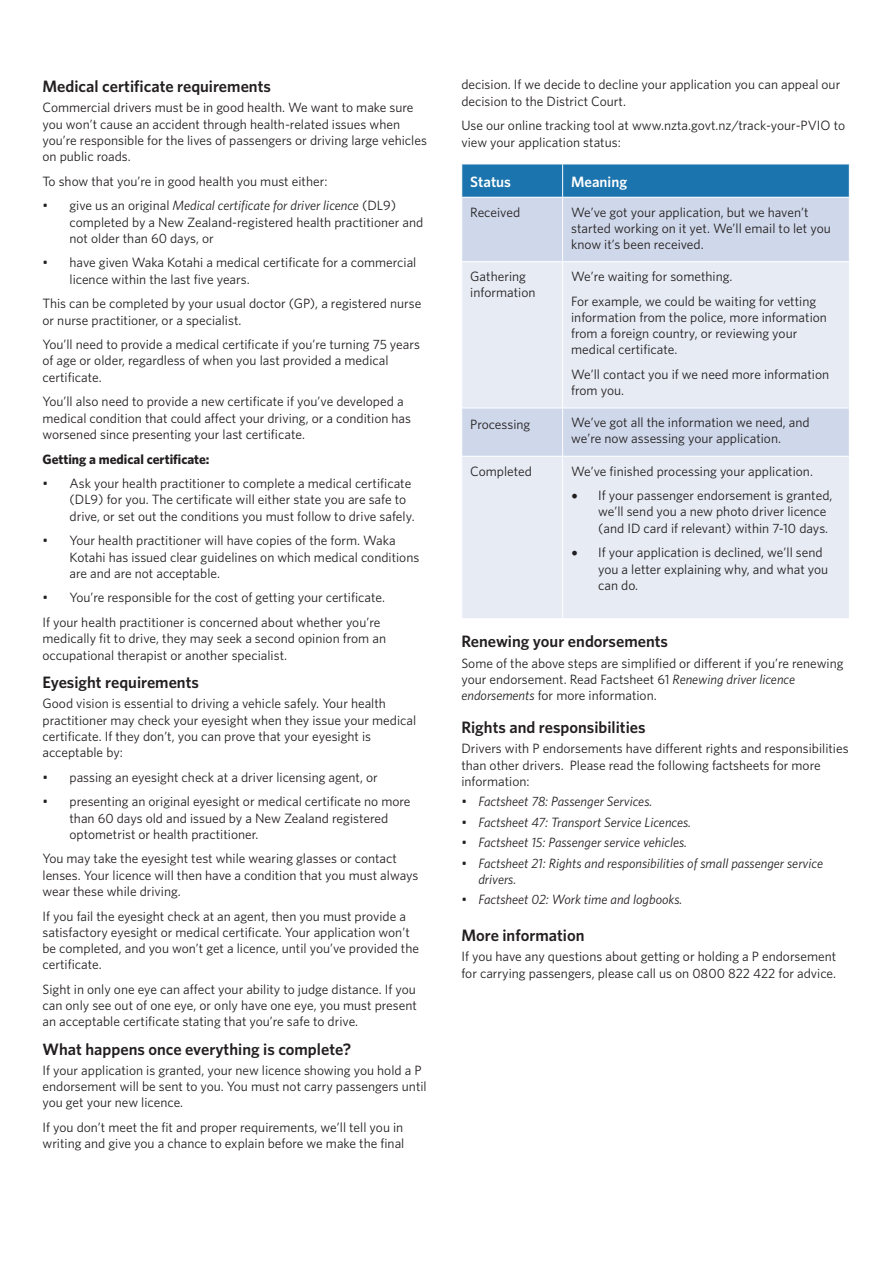
<style>
.page{position:relative;width:893px;height:1263px;background:#fff}
.page>*{position:absolute;margin:0;border:0;box-sizing:border-box;transform-origin:0 0}
.Bulleted_list{font:600 16.5px "Whitney";color:#231f20}
.t1{font:600 15px "Whitney";color:#fff}
.Bulleted_list-2{font:13.5px/16.2px "Whitney";color:#231f20}
.t2{font:italic 13.5px/16.2px "Whitney";color:#231f20}
.Bulleted_list-3{font:700 13.5px "Whitney";color:#231f20}
.s1{font-style:italic}
.s2{font-family:"Minion Pro";font-size:18px}
.s3{font-style:normal}
</style>
<div class="page">
<div style="left:462px;top:165px;width:387px;height:32px;background:#1b74ae"></div>
<div style="left:462px;top:198px;width:387px;height:63px;background:#cfd8ea"></div>
<svg style="left:462px;top:262px;width:387px;height:356px;background:#e3e8f2"></svg>
<hr style="left:562px;top:164px;width:1px;height:33px;background:#fff">
<hr style="left:562px;top:198px;width:1px;height:63px;background:#fff">
<hr style="left:562px;top:262px;width:1px;height:146px;background:#fff">
<hr style="left:461px;top:408px;width:102px;height:1px;background:#fff">
<hr style="left:563px;top:408px;width:287px;height:1px;background:#fff">
<hr style="left:562px;top:408px;width:1px;height:48px;background:#fff">
<hr style="left:461px;top:456px;width:102px;height:1px;background:#fff">
<hr style="left:563px;top:456px;width:287px;height:1px;background:#fff">
<hr style="left:562px;top:457px;width:1px;height:161px;background:#fff">
<p class="Bulleted_list" style="left:43px;top:75px;width:230px">Medical certificate requirements</p>
<p class="Bulleted_list-2" style="left:43px;top:99px;width:386px">Commercial drivers must be in good health. We want to make sure you won’t cause an accident through health-related issues when you’re responsible for the lives of passengers or driving large vehicles on public roads.</p>
<p class="Bulleted_list-2" style="left:43px;top:172px;width:286px">To show that you’re in good health you must either:</p>
<p class="Bulleted_list-2" style="left:70px;top:197px;width:355px;text-indent:-27px">• give us an original <span class="s1">Medical certificate for driver licence</span> (DL9) completed by a New Zealand-registered health practitioner and not older than 60 days, or</p>
<p class="Bulleted_list-2" style="left:70px;top:254px;width:348px;text-indent:-27px">• have given Waka Kotahi a medical certificate for a commercial licence within the last five years.</p>
<p class="Bulleted_list-2" style="left:43px;top:295px;width:380px">This can be completed by your usual doctor (GP), a registered nurse or nurse practitioner, or a specialist.</p>
<p class="Bulleted_list-2" style="left:43px;top:336px;width:379px">You’ll need to provide a medical certificate if you’re turning 75 years of age or older, regardless of when you last provided a medical certificate.</p>
<p class="Bulleted_list-2" style="left:43px;top:393px;width:370px">You’ll also need to provide a new certificate if you’ve developed a medical condition that could affect your driving, or a condition has worsened since presenting your last certificate.</p>
<p class="Bulleted_list-3" style="left:43px;top:450px;width:169px">Getting a medical certificate:</p>
<p class="Bulleted_list-2" style="left:70px;top:475px;width:347px;text-indent:-27px">• Ask your health practitioner to complete a medical certificate (DL9) for you. The certificate will either state you are safe to drive, or set out the conditions you must follow to drive safely.</p>
<p class="Bulleted_list-2" style="left:70px;top:532px;width:351px;text-indent:-27px">• Your health practitioner will have copies of the form. Waka<br>Kotahi has issued clear guidelines on which medical conditions are and are not acceptable.</p>
<p class="Bulleted_list-2" style="left:43px;top:589px;width:344px">• You’re responsible for the cost of getting your certificate.</p>
<p class="Bulleted_list-2" style="left:43px;top:614px;width:345px">If your health practitioner is concerned about whether you’re medically fit to drive, they may seek a second opinion from an occupational therapist or another specialist.</p>
<p class="Bulleted_list" style="left:43px;top:671px;width:158px">Eyesight requirements</p>
<p class="Bulleted_list-2" style="left:43px;top:695px;width:375px">Good vision is essential to driving a vehicle safely. Your health practitioner may check your eyesight when they issue your medical certificate. If they don’t, you can prove that your eyesight is acceptable by:</p>
<p class="Bulleted_list-2" style="left:43px;top:768px;width:337px">• passing an eyesight check at a driver licensing agent, or</p>
<p class="Bulleted_list-2" style="left:70px;top:793px;width:343px;text-indent:-27px">• presenting an original eyesight or medical certificate no more than 60 days old and issued by a New Zealand registered optometrist or health practitioner.</p>
<p class="Bulleted_list-2" style="left:43px;top:850px;width:377px">You may take the eyesight test while wearing glasses or contact lenses. Your licence will then have a condition that you must always wear these while driving.</p>
<p class="Bulleted_list-2" style="left:43px;top:907px;width:378px">If you fail the eyesight check at an agent, then you must provide a satisfactory eyesight or medical certificate. Your application won’t be completed, and you won’t get a licence, until you’ve provided the certificate.</p>
<p class="Bulleted_list-2" style="left:43px;top:981px;width:376px;text-align:justify">Sight in only one eye can affect your ability to judge distance. If you can only see out of one eye, or only have one eye, you must present an acceptable certificate stating that you’re safe to drive.</p>
<p class="Bulleted_list" style="left:43px;top:1038px;width:310px">What happens once everything is complete?</p>
<p class="Bulleted_list-2" style="left:43px;top:1062px;width:386px">If your application is granted, your new licence showing you hold a P endorsement will be sent to you. You must not carry passengers until you get your new licence.</p>
<p class="Bulleted_list-2" style="left:43px;top:1119px;width:363px">If you don’t meet the fit and proper requirements, we’ll tell you in writing and give you a chance to explain before we make the final</p>
<p class="Bulleted_list-2" style="left:461px;top:76px;width:380px">decision. If we decide to decline your application you can appeal our decision to the District Court.</p>
<p class="Bulleted_list-2" style="left:461px;top:117px;width:385px">Use our online tracking tool at www.nzta.govt.nz/track-your-PVIO to view your application status:</p>
<p class="t1" style="left:470px;top:172px;width:42px">Status</p>
<p class="t1" style="left:571px;top:172px;width:58px">Meaning</p>
<p class="Bulleted_list-2" style="left:470px;top:203px;width:51px">Received</p>
<p class="Bulleted_list-2" style="left:571px;top:203px;width:261px">We’ve got your application, but we haven’t started working on it yet. We’ll email to let you know it’s been received.</p>
<p class="Bulleted_list-2" style="left:470px;top:268px;width:67px">Gathering information</p>
<p class="Bulleted_list-2" style="left:571px;top:268px;width:163px">We’re waiting for something.</p>
<p class="Bulleted_list-2" style="left:571px;top:293px;width:257px">For example, we could be waiting for vetting information from the police, more information from a foreign country, or reviewing your medical certificate.</p>
<p class="Bulleted_list-2" style="left:571px;top:366px;width:260px">We’ll contact you if we need more information from you.</p>
<p class="Bulleted_list-2" style="left:470px;top:416px;width:62px">Processing</p>
<p class="Bulleted_list-2" style="left:571px;top:414px;width:240px">We’ve got all the information we need, and we’re now assessing your application.</p>
<p class="Bulleted_list-2" style="left:470px;top:462px;width:63px">Completed</p>
<p class="Bulleted_list-2" style="left:571px;top:462px;width:243px">We’ve finished processing your application.</p>
<p class="Bulleted_list-2" style="left:598px;top:487px;width:236px;text-indent:-27px"><span class="s2">•</span> If your passenger endorsement is granted, we’ll send you a new photo driver licence (and ID card if relevant) within 7-10 days.</p>
<p class="Bulleted_list-2" style="left:598px;top:544px;width:232px;text-indent:-27px"><span class="s2">•</span> If your application is declined, we’ll send you a letter explaining why, and what you can do.</p>
<p class="Bulleted_list" style="left:461px;top:631px;width:208px">Renewing your endorsements</p>
<p class="Bulleted_list-2" style="left:461px;top:655px;width:384px">Some of the above steps are simplified or different if you’re renewing your endorsement. Read Factsheet 61 <span class="s1">Renewing driver licence endorsements</span> for more information.</p>
<p class="Bulleted_list" style="left:461px;top:716px;width:186px">Rights and responsibilities</p>
<p class="Bulleted_list-2" style="left:461px;top:740px;width:389px">Drivers with P endorsements have different rights and responsibilities than other drivers. Please read the following factsheets for more information:</p>
<p class="t2" style="left:461px;top:793px;width:192px"><span class="s3">•</span> Factsheet 78: Passenger Services.</p>
<p class="t2" style="left:461px;top:813px;width:231px"><span class="s3">•</span> Factsheet 47: Transport Service Licences.</p>
<p class="t2" style="left:461px;top:834px;width:227px"><span class="s3">•</span> Factsheet 15: Passenger service vehicles.</p>
<p class="t2" style="left:478px;top:854px;width:346px;text-indent:-17px"><span class="s3">•</span> Factsheet 21: Rights and responsibilities of small passenger service drivers.</p>
<p class="t2" style="left:461px;top:891px;width:223px"><span class="s3">•</span> Factsheet 02: Work time and logbooks.</p>
<p class="Bulleted_list" style="left:461px;top:924px;width:125px">More information</p>
<p class="Bulleted_list-2" style="left:461px;top:948px;width:376px">If you have any questions about getting or holding a P endorsement for carrying passengers, please call us on 0800 822 422 for advice.</p>
</div>
